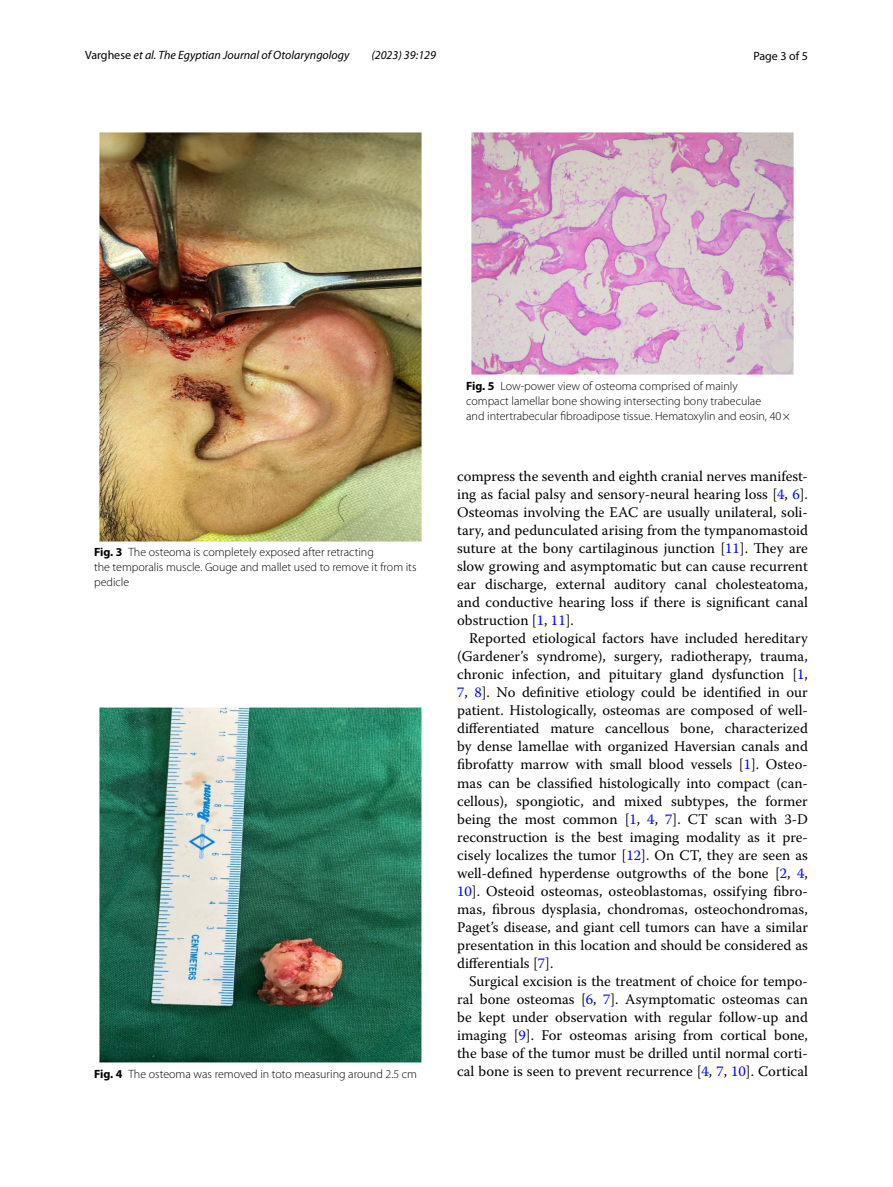
<style>
.page{position:relative;width:893px;height:1187px;background:#fff}
.page>*{position:absolute;margin:0;border:0;box-sizing:border-box;transform-origin:0 0}
.t1{font:14.7px/18px "Warnock Pro";color:#000;text-align:justify}
.t2{font:300 12px/15px "Myriad Pro";color:#000}
.t3{font:italic 12px "Myriad Pro";color:#000}
.t4{font:12px "Myriad Pro";color:#000}
.s1{font-style:normal}
.s2{font-weight:700}
.s3{color:#00f}
</style>
<div class="page">
<img style="left:100px;top:133px;width:321px;height:408px">
<img style="left:100px;top:707px;width:321px;height:355px">
<img style="left:472px;top:133px;width:321px;height:241px">
<p class="t3" style="left:85px;top:48px;width:266px"><span class="s1">Varghese</span> et al. The Egyptian Journal of Otolaryngology</p>
<p class="t3" style="left:371px;top:48px;width:66px">(2023) 39:129</p>
<p class="t4" style="left:753px;top:48px;width:56px">Page 3 of 5</p>
<p class="t2" style="left:94px;top:545px;width:324px"><span class="s2">Fig. 3</span> The osteoma is completely exposed after retracting<br>the temporalis muscle. Gouge and mallet used to remove it from its pedicle</p>
<p class="t2" style="left:94px;top:1066px;width:325px"><span class="s2">Fig. 4</span> The osteoma was removed in toto measuring around 2.5 cm</p>
<p class="t2" style="left:466px;top:378px;width:325px"><span class="s2">Fig. 5</span> Low-power view of osteoma comprised of mainly<br>compact lamellar bone showing intersecting bony trabeculae<br>and intertrabecular fibroadipose tissue. Hematoxylin and eosin, 40×</p>
<p class="t1" style="left:457px;top:467px;width:352px">compress the seventh and eighth cranial nerves manifest&shy;ing as facial palsy and sensory-neural hearing loss [<span class="s3">4</span>, <span class="s3">6</span>].<br>Osteomas involving the EAC are usually unilateral, soli&shy;tary, and pedunculated arising from the tympanomastoid suture at the bony cartilaginous junction [<span class="s3">11</span>]. They are slow growing and asymptomatic but can cause recurrent ear discharge, external auditory canal cholesteatoma, and conductive hearing loss if there is significant canal obstruction [<span class="s3">1</span>, <span class="s3">11</span>].</p>
<p class="t1" style="left:457px;top:629px;width:352px;text-indent:12px">Reported etiological factors have included hereditary (Gardener’s syndrome), surgery, radiotherapy, trauma, chronic infection, and pituitary gland dysfunction [<span class="s3">1</span>, <span class="s3">7</span>, <span class="s3">8</span>]. No definitive etiology could be identified in our patient. Histologically, osteomas are composed of well&shy;differentiated mature cancellous bone, characterized by dense lamellae with organized Haversian canals and fibrofatty marrow with small blood vessels [<span class="s3">1</span>]. Osteo&shy;mas can be classified histologically into compact (can&shy;cellous), spongiotic, and mixed subtypes, the former being the most common [<span class="s3">1</span>, <span class="s3">4</span>, <span class="s3">7</span>]. CT scan with 3-D reconstruction is the best imaging modality as it pre&shy;cisely localizes the tumor [<span class="s3">12</span>]. On CT, they are seen as well-defined hyperdense outgrowths of the bone [<span class="s3">2</span>, <span class="s3">4</span>, <span class="s3">10</span>]. Osteoid osteomas, osteoblastomas, ossifying fibro&shy;mas, fibrous dysplasia, chondromas, osteochondromas, Paget’s disease, and giant cell tumors can have a similar presentation in this location and should be considered as differentials [<span class="s3">7</span>].</p>
<p class="t1" style="left:457px;top:971px;width:352px;text-indent:12px">Surgical excision is the treatment of choice for tempo&shy;ral bone osteomas [<span class="s3">6</span>, <span class="s3">7</span>]. Asymptomatic osteomas can be kept under observation with regular follow-up and imaging [<span class="s3">9</span>]. For osteomas arising from cortical bone, the base of the tumor must be drilled until normal corti&shy;cal bone is seen to prevent recurrence [<span class="s3">4</span>, <span class="s3">7</span>, <span class="s3">10</span>]. Cortical</p>
</div>
